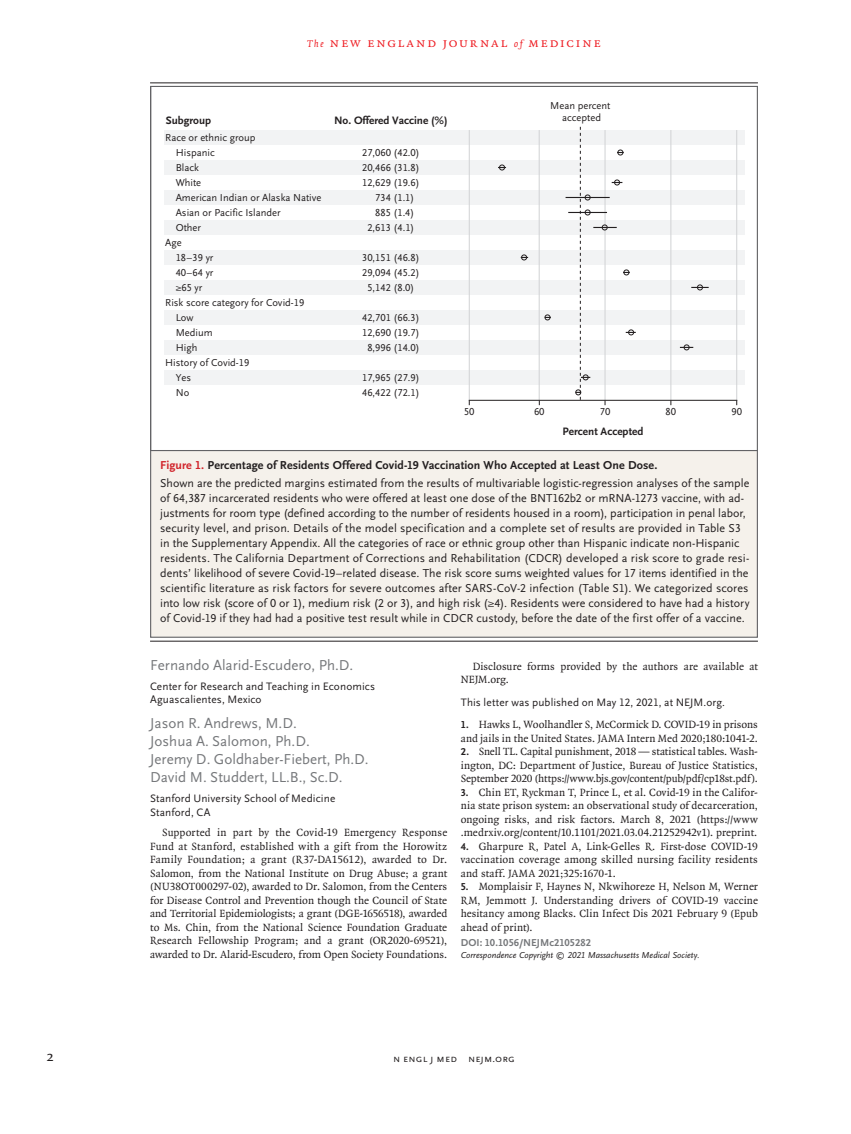
<style>
.page{position:relative;width:851px;height:1134px;background:#fff}
.page>*{position:absolute;margin:0;border:0;box-sizing:border-box;transform-origin:0 0}
.t1{font:15px/18px "OTNEJM Scala Sans LF";color:#76787b}
.t2{font:14.25px "OTNEJM Quadraat Cap";color:#231f20}
.t3{font:13.5px "OTNEJM Quadraat Cap";letter-spacing:.11em;color:#ee1d23}
.t4{font:12px/15px "OTNEJM Scala Sans LF";color:#231f20}
.t5{font:11.25px/13.5px "OTNEJM Quadraat";color:#231f20;text-align:justify}
.t6{font:11.25px/13.5px "OTNEJM Scala Sans LF";letter-spacing:.01em;color:#231f20}
.t7{font:700 11.25px "OTNEJM Scala Sans LF";color:#231f20}
.t8{font:10.8px "OTNEJM Scala Sans LF Cap";letter-spacing:.01em;color:#231f20}
.t9{font:10.5px/15px "OTNEJM Scala Sans LF";color:#231f20;text-align:center}
.t10{font:700 10.5px "OTNEJM Scala Sans LF";letter-spacing:.005em;color:#76787b}
.t11{font:italic 9px "OTNEJM Scala Sans LF";color:#231f20}
.s1{font-family:"OTNEJM Quadraat";font-style:italic;font-size:10.5px}
.s2{font-weight:700;color:#d1232a}
.s3{font-weight:700}
.s4{font-family:"OTNEJM Scala Sans LF";font-weight:700;font-size:10.5px}
</style>
<div class="page">
<hr style="left:150px;top:641px;width:608px;height:1px;background:#231f20">
<hr style="left:150px;top:82px;width:608px;height:1px;background:#231f20">
<div style="left:151px;top:450px;width:606px;height:187px;background:#f5f1eb"></div>
<div style="left:150px;top:450px;width:608px;height:188px;border:1px solid #636366"></div>
<div style="left:164px;top:160px;width:581px;height:15px;background:#f2f3f4"></div>
<div style="left:164px;top:130px;width:581px;height:15px;background:#f2f3f4"></div>
<div style="left:164px;top:190px;width:581px;height:15px;background:#f2f3f4"></div>
<div style="left:164px;top:220px;width:581px;height:15px;background:#f2f3f4"></div>
<div style="left:164px;top:250px;width:581px;height:15px;background:#f2f3f4"></div>
<div style="left:164px;top:280px;width:581px;height:15px;background:#f2f3f4"></div>
<div style="left:164px;top:310px;width:581px;height:15px;background:#f2f3f4"></div>
<div style="left:164px;top:340px;width:581px;height:15px;background:#f2f3f4"></div>
<div style="left:164px;top:370px;width:581px;height:15px;background:#f2f3f4"></div>
<hr style="left:736px;top:130px;width:1px;height:270px;background:#d1d2d4">
<hr style="left:670px;top:130px;width:1px;height:270px;background:#d1d2d4">
<hr style="left:539px;top:130px;width:1px;height:270px;background:#d1d2d4">
<hr style="left:469px;top:130px;width:1px;height:270px;background:#d1d2d4">
<svg style="left:498px;top:165px;width:8px;height:5px"></svg>
<hr style="left:565px;top:197px;width:44px;height:1px;background:#231f20">
<hr style="left:568px;top:212px;width:39px;height:1px;background:#231f20">
<svg style="left:520px;top:255px;width:8px;height:5px"></svg>
<svg style="left:691px;top:285px;width:17px;height:5px"></svg>
<svg style="left:544px;top:315px;width:7px;height:5px"></svg>
<svg style="left:680px;top:345px;width:13px;height:5px"></svg>
<svg style="left:575px;top:126px;width:60px;height:279px"></svg>
<hr style="left:469px;top:400px;width:267px;height:1px;background:#231f20">
<p class="t7" style="left:166px;top:114px;width:47px">Subgroup</p>
<p class="t3" style="left:307px;top:35px;width:295px"><span class="s1">The</span> new england journal <span class="s1">of</span> medicine</p>
<p class="t7" style="left:334px;top:114px;width:115px">No. Offered Vaccine (%)</p>
<p class="t9" style="left:550px;top:100px;width:62px;line-height:12px">Mean percent accepted</p>
<p class="t9" style="left:165px;top:130px;width:92px">Race or ethnic group</p>
<p class="t9" style="left:176px;top:145px;width:41px">Hispanic</p>
<p class="t9" style="left:176px;top:160px;width:25px">Black</p>
<p class="t9" style="left:176px;top:175px;width:27px">White</p>
<p class="t9" style="left:176px;top:190px;width:147px">American Indian or Alaska Native</p>
<p class="t9" style="left:176px;top:205px;width:106px">Asian or Pacific Islander</p>
<p class="t9" style="left:176px;top:220px;width:27px">Other</p>
<p class="t9" style="left:165px;top:235px;width:18px">Age</p>
<p class="t9" style="left:176px;top:250px;width:39px">18–39 yr</p>
<p class="t9" style="left:176px;top:265px;width:39px">40–64 yr</p>
<p class="t9" style="left:176px;top:280px;width:28px">≥65 yr</p>
<p class="t9" style="left:165px;top:295px;width:141px">Risk score category for Covid-19</p>
<p class="t9" style="left:176px;top:310px;width:19px">Low</p>
<p class="t9" style="left:176px;top:325px;width:38px">Medium</p>
<p class="t9" style="left:176px;top:340px;width:23px">High</p>
<p class="t9" style="left:165px;top:355px;width:86px">History of Covid-19</p>
<p class="t9" style="left:176px;top:370px;width:17px">Yes</p>
<p class="t9" style="left:176px;top:385px;width:15px">No</p>
<p class="t9" style="left:362px;top:145px;width:59px">27,060 (42.0)</p>
<p class="t9" style="left:362px;top:160px;width:59px">20,466 (31.8)</p>
<p class="t9" style="left:362px;top:175px;width:59px">12,629 (19.6)</p>
<p class="t9" style="left:375px;top:190px;width:41px">734 (1.1)</p>
<p class="t9" style="left:375px;top:205px;width:41px">885 (1.4)</p>
<p class="t9" style="left:367px;top:220px;width:49px">2,613 (4.1)</p>
<p class="t9" style="left:362px;top:250px;width:59px">30,151 (46.8)<br>29,094 (45.2)<br>5,142 (8.0)</p>
<p class="t9" style="left:362px;top:310px;width:59px">42,701 (66.3)<br>12,690 (19.7)<br>8,996 (14.0)</p>
<p class="t9" style="left:362px;top:370px;width:59px;text-align:left">17,965 (27.9)<br>46,422 (72.1)</p>
<p class="t9" style="left:464px;top:404px;width:12px">50</p>
<p class="t9" style="left:534px;top:404px;width:12px">60</p>
<p class="t9" style="left:599px;top:404px;width:12px">70</p>
<p class="t9" style="left:665px;top:404px;width:12px">80</p>
<p class="t9" style="left:731px;top:404px;width:12px">90</p>
<p class="t7" style="left:562px;top:426px;width:82px">Percent Accepted</p>
<p class="t4" style="left:160px;top:456px;width:590px;line-height:18px"><span class="s2">Figure 1.</span> <span class="s3">Percentage of Residents Offered Covid-19 Vaccination Who Accepted at Least One Dose.<br></span>Shown are the predicted margins estimated from the results of multivariable logistic-regression analyses of the sample</p>
<p class="t4" style="left:160px;top:491px;width:591px">of 64,387 incarcerated residents who were offered at least one dose of the BNT162b2 or mRNA-1273 vaccine, with ad‑ justments for room type (defined according to the number of residents housed in a room), participation in penal labor, security level, and prison. Details of the model specification and a complete set of results are provided in Table S3 in the Supplementary Appendix. All the categories of race or ethnic group other than Hispanic indicate non-Hispanic residents. The California Department of Corrections and Rehabilitation (CDCR) developed a risk score to grade resi‑ dents’ likelihood of severe Covid-19–related disease. The risk score sums weighted values for 17 items identified in the scientific literature as risk factors for severe outcomes after SARS-CoV-2 infection (Table S1). We categorized scores into low risk (score of 0 or 1), medium risk (2 or 3), and high risk (≥4). Residents were considered to have had a history of Covid-19 if they had had a positive test result while in CDCR custody, before the date of the first offer of a vaccine.</p>
<h1 class="t1" style="left:150px;top:656px;width:205px">Fernando Alarid‑Escudero, Ph.D.</h1>
<p class="t6" style="left:150px;top:680px;width:227px">Center for Research and Teaching in Economics<br>Aguascalientes, Mexico</p>
<h1 class="t1" style="left:150px;top:715px;width:220px">Jason R. Andrews, M.D.<br>Joshua A. Salomon, Ph.D.<br>Jeremy D. Goldhaber‑Fiebert, Ph.D.<br>David M. Studdert, LL.B., Sc.D.</h1>
<p class="t6" style="left:150px;top:792px;width:187px">Stanford University School of Medicine<br>Stanford, CA</p>
<p class="t5" style="left:150px;top:826px;width:299px;text-indent:12px">Supported in part by the Covid-19 Emergency Response Fund at Stanford, established with a gift from the Horowitz Family Foundation; a grant (R37-DA15612), awarded to Dr.<br>Salomon, from the National Institute on Drug Abuse; a grant (NU38OT000297-02), awarded to Dr. Salomon, from the Centers for Disease Control and Prevention though the Council of State and Territorial Epidemiologists; a grant (DGE-1656518), awarded to Ms. Chin, from the National Science Foundation Graduate Research Fellowship Program; and a grant (OR2020-69521), awarded to Dr. Alarid-Escudero, from Open Society Foundations.</p>
<p class="t5" style="left:460px;top:659px;width:298px;text-indent:12px">Disclosure forms provided by the authors are available at<br>NEJM.org.</p>
<p class="t6" style="left:460px;top:696px;width:266px">This letter was published on May 12, 2021, at NEJM.org.</p>
<p class="t5" style="left:460px;top:718px;width:299px"><span class="s4">1.</span> Hawks L, Woolhandler S, McCormick D. COVID-19 in prisons and jails in the United States. JAMA Intern Med 2020;180:1041-2.</p>
<p class="t5" style="left:460px;top:745px;width:299px"><span class="s4">2.</span> Snell TL. Capital punishment, 2018 — statistical tables. Wash&shy;ington, DC: Department of Justice, Bureau of Justice Statistics, September 2020 (https://www.bjs.gov/content/pub/pdf/cp18st.pdf).</p>
<p class="t5" style="left:460px;top:785px;width:299px"><span class="s4">3.</span> Chin ET, Ryckman T, Prince L, et al. Covid-19 in the Califor&shy;nia state prison system: an observational study of decarceration, ongoing risks, and risk factors. March 8, 2021 (https://www .medrxiv.org/content/10.1101/2021.03.04.21252942v1). preprint.</p>
<p class="t5" style="left:460px;top:839px;width:299px"><span class="s4">4.</span> Gharpure R, Patel A, Link-Gelles R. First-dose COVID-19 vaccination coverage among skilled nursing facility residents and staff. JAMA 2021;325:1670-1.</p>
<p class="t5" style="left:460px;top:880px;width:299px"><span class="s4">5.</span> Momplaisir F, Haynes N, Nkwihoreze H, Nelson M, Werner RM, Jemmott J. Understanding drivers of COVID-19 vaccine hesitancy among Blacks. Clin Infect Dis 2021 February 9 (Epub ahead of print).</p>
<p class="t10" style="left:460px;top:937px;width:132px">DOI: 10.1056/NEJMc2105282</p>
<p class="t11" style="left:460px;top:950px;width:240px">Correspondence Copyright © 2021 Massachusetts Medical Society.</p>
<p class="t2" style="left:46px;top:1048px;width:9px">2</p>
<p class="t8" style="left:393px;top:1053px;width:123px">n engl j med nejm.org</p>
</div>
